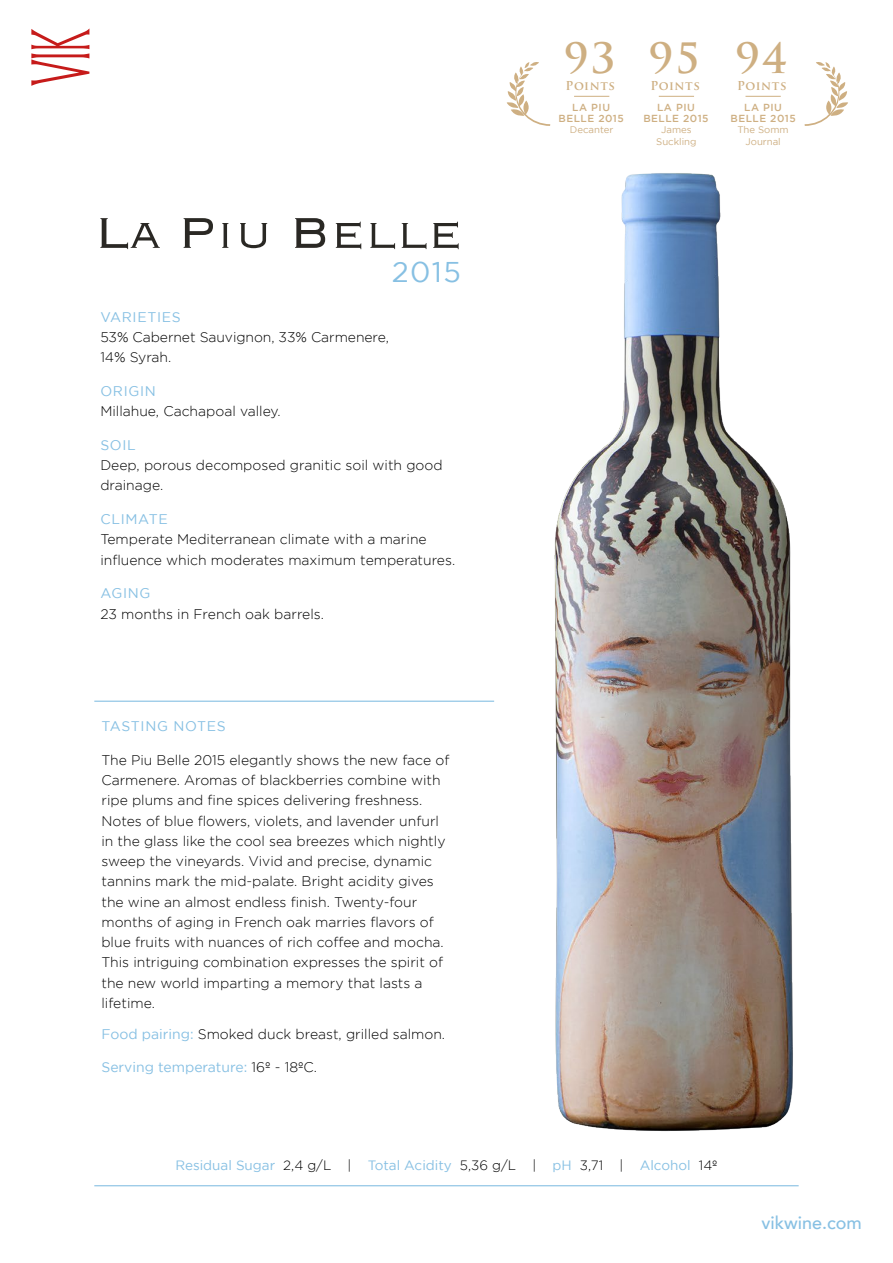
<style>
.page{position:relative;width:893px;height:1263px;background:#fff}
.page>*{position:absolute;margin:0;border:0;box-sizing:border-box;transform-origin:0 0}
.t1{font:700 40.8px "Trajan Pro";color:#ceaf82}
.t2{font:28.5px "Gotham";color:#87c0e3}
.t3{font:500 18px "Avenir";color:#87c0e3}
.t4{font:300 13.95px/20.2px "Gotham";color:#000}
.t5{font:13.95px "Gotham";letter-spacing:.05em;color:#87c0e3}
.t6{font:13.95px "Gotham";color:#87c0e3}
.t7{font:13.5px "Gotham";color:#87c0e3}
.t8{font:700 12px "Trajan Pro";letter-spacing:.05em;color:#ceaf82}
.t9{font:500 10.2px/10.5px "Gotham";letter-spacing:.05em;color:#ceaf82;text-align:center}
.t10{font:9.6px/11.7px "Gotham";color:#ceaf82;text-align:center}
.s1{font-weight:400;color:#87c0e3}
.s2{font-weight:300;color:#000}
</style>
<div class="page">
<img style="left:477px;top:173px;width:316px;height:958px">
<svg style="left:100px;top:218px;width:60px;height:31px"></svg>
<svg style="left:184px;top:218px;width:29px;height:30px"></svg>
<svg style="left:222px;top:223px;width:6px;height:25px"></svg>
<svg style="left:240px;top:223px;width:27px;height:25px"></svg>
<svg style="left:295px;top:218px;width:30px;height:30px"></svg>
<svg style="left:336px;top:222px;width:25px;height:27px"></svg>
<svg style="left:370px;top:223px;width:25px;height:26px"></svg>
<svg style="left:402px;top:223px;width:24px;height:26px"></svg>
<svg style="left:433px;top:222px;width:26px;height:27px"></svg>
<svg style="left:31px;top:29px;width:58px;height:57px"></svg>
<hr style="left:94px;top:701px;width:400px;height:1px;background:#87c0e3">
<hr style="left:94px;top:1185px;width:705px;height:1px;background:#87c0e3">
<hr style="left:574px;top:96px;width:35px;height:1px;background:#ceaf82">
<hr style="left:659px;top:96px;width:35px;height:1px;background:#ceaf82">
<hr style="left:745px;top:96px;width:36px;height:1px;background:#ceaf82">
<svg style="left:507px;top:62px;width:43px;height:64px"></svg>
<svg style="left:805px;top:62px;width:43px;height:64px"></svg>
<h2 class="t2" style="left:392px;top:256px;width:71px">2015</h2>
<p class="t5" style="left:100px;top:309px;width:82px">VARIETIES</p>
<p class="t4" style="left:100px;top:327px;width:290px">53% Cabernet Sauvignon, 33% Carmenere,<br>14% Syrah.</p>
<p class="t5" style="left:100px;top:383px;width:57px">ORIGIN</p>
<p class="t4" style="left:100px;top:401px;width:182px">Millahue, Cachapoal valley.</p>
<p class="t5" style="left:100px;top:437px;width:37px">SOIL</p>
<p class="t4" style="left:100px;top:455px;width:344px">Deep, porous decomposed granitic soil with good drainage.</p>
<p class="t5" style="left:100px;top:511px;width:69px">CLIMATE</p>
<p class="t4" style="left:100px;top:529px;width:356px">Temperate Mediterranean climate with a marine influence which moderates maximum temperatures.</p>
<p class="t5" style="left:100px;top:586px;width:52px">AGING</p>
<p class="t4" style="left:100px;top:603px;width:225px">23 months in French oak barrels.</p>
<p class="t5" style="left:101px;top:718px;width:126px">TASTING NOTES</p>
<p class="t4" style="left:101px;top:750px;width:349px">The Piu Belle 2015 elegantly shows the new face of Carmenere. Aromas of blackberries combine with ripe plums and fine spices delivering freshness.<br>Notes of blue flowers, violets, and lavender unfurl in the glass like the cool sea breezes which nightly sweep the vineyards. Vivid and precise, dynamic tannins mark the mid-palate. Bright acidity gives the wine an almost endless finish. Twenty-four months of aging in French oak marries flavors of blue fruits with nuances of rich coffee and mocha.<br>This intriguing combination expresses the spirit of the new world imparting a memory that lasts a lifetime.</p>
<p class="t4" style="left:101px;top:1023px;width:345px"><span class="s1">Food pairing:</span> Smoked duck breast, grilled salmon.</p>
<p class="t6" style="left:101px;top:1060px;width:217px">Serving temperature: <span class="s2">16º - 18ºC.</span></p>
<h1 class="t1" style="left:564px;top:33px;width:53px">93</h1>
<p class="t8" style="left:566px;top:78px;width:51px">Points</p>
<p class="t9" style="left:559px;top:102px;width:67px">LA PIU<br>BELLE 2015</p>
<p class="t9" style="left:643px;top:102px;width:67px">LA PIU<br>BELLE 2015</p>
<p class="t9" style="left:730px;top:102px;width:67px">LA PIU<br>BELLE 2015</p>
<p class="t10" style="left:570px;top:124px;width:45px">Decanter</p>
<h1 class="t1" style="left:649px;top:33px;width:53px">95</h1>
<p class="t8" style="left:650px;top:78px;width:51px">Points</p>
<p class="t10" style="left:656px;top:124px;width:42px">James<br>Suckling</p>
<h1 class="t1" style="left:736px;top:33px;width:53px">94</h1>
<p class="t8" style="left:737px;top:78px;width:51px">Points</p>
<p class="t10" style="left:737px;top:124px;width:53px">The Somm<br>Journal</p>
<p class="t7" style="left:175px;top:1158px;width:544px">Residual Sugar <span class="s2">2,4 g/L |</span> Total Acidity <span class="s2">5,36 g/L |</span> pH <span class="s2">3,71 |</span> Alcohol <span class="s2">14º</span></p>
<p class="t3" style="left:761px;top:1207px;width:102px">vikwine.com</p>
</div>
